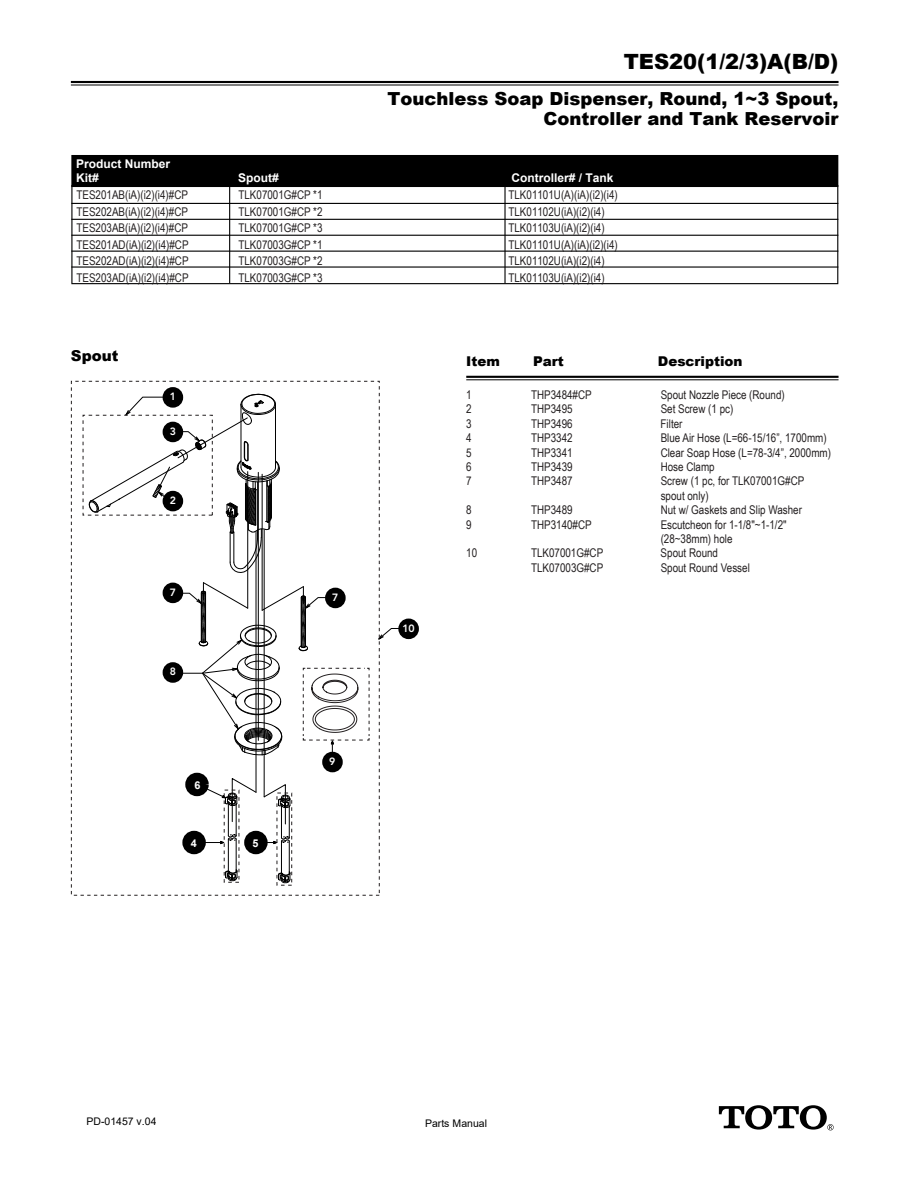
<style>
.page{position:relative;width:918px;height:1188px;background:#fff}
.page>*{position:absolute;margin:0;border:0;box-sizing:border-box;transform-origin:0 0}
.t1{font:900 21px "Arial";color:#000}
.t2{font:900 18px/20.9px "Arial";color:#000;text-align:right}
.t3{font:900 15px "Arial";color:#000}
.t4{font:900 13.5px "Arial";color:#000}
.t5{font:12px/14.4px "Arial Narrow";color:#231f20}
.t6{font:700 12px/14.4px "Arial";color:#fff}
.t7{font:700 10.8px "Arial";color:#fff}
.t8{font:10.5px "Arial";color:#000}
.t9{font:800 10.5px "Avenir LT Std";color:#fff}
</style>
<div class="page">
<svg style="left:719px;top:1105px;width:115px;height:25px"></svg>
<hr style="left:71px;top:81px;width:768px;height:2px;background:#000">
<hr style="left:71px;top:85px;width:768px;height:1px;background:#000">
<hr style="left:466px;top:376px;width:373px;height:2px;background:#000">
<hr style="left:466px;top:379px;width:373px;height:1px;background:#000">
<div style="left:71px;top:155px;width:767px;height:30px;background:#000"></div>
<svg style="left:71px;top:185px;width:767px;height:99px"></svg>
<hr style="left:229px;top:185px;width:1px;height:98px;background:#000">
<hr style="left:504px;top:185px;width:2px;height:98px;background:#000">
<hr style="left:71px;top:219px;width:767px;height:1px;background:#000">
<hr style="left:71px;top:203px;width:767px;height:1px;background:#000">
<hr style="left:71px;top:235px;width:767px;height:1px;background:#000">
<hr style="left:71px;top:251px;width:767px;height:1px;background:#000">
<hr style="left:71px;top:266px;width:767px;height:2px;background:#000">
<div style="left:326px;top:756px;width:13px;height:13px;background:#000;border-radius:50%"></div>
<div style="left:322px;top:752px;width:21px;height:20px;border:8px solid #000;border-radius:50%"></div>
<hr style="left:247px;top:472px;width:1px;height:136px;background:#000">
<hr style="left:262px;top:474px;width:1px;height:136px;background:#000">
<hr style="left:258px;top:472px;width:1px;height:268px;background:#000">
<svg style="left:88px;top:393px;width:192px;height:181px"></svg>
<div style="left:166px;top:391px;width:13px;height:13px;background:#000;border-radius:50%"></div>
<div style="left:163px;top:387px;width:20px;height:21px;border:8px solid #000;border-radius:50%"></div>
<div style="left:166px;top:425px;width:13px;height:13px;background:#000;border-radius:50%"></div>
<div style="left:163px;top:422px;width:20px;height:20px;border:8px solid #000;border-radius:50%"></div>
<div style="left:166px;top:495px;width:13px;height:13px;background:#000;border-radius:50%"></div>
<div style="left:163px;top:491px;width:20px;height:20px;border:8px solid #000;border-radius:50%"></div>
<div style="left:166px;top:666px;width:13px;height:13px;background:#000;border-radius:50%"></div>
<div style="left:163px;top:662px;width:20px;height:21px;border:8px solid #000;border-radius:50%"></div>
<div style="left:166px;top:586px;width:13px;height:13px;background:#000;border-radius:50%"></div>
<div style="left:163px;top:583px;width:20px;height:20px;border:8px solid #000;border-radius:50%"></div>
<div style="left:398px;top:619px;width:21px;height:20px;border:8px solid #000;border-radius:50%"></div>
<svg style="left:178px;top:582px;width:232px;height:178px"></svg>
<div style="left:244px;top:831px;width:24px;height:23px;background:#000;border:8px solid #000;border-radius:50%"></div>
<div style="left:248px;top:835px;width:16px;height:15px;background:#000;border-radius:50%"></div>
<div style="left:248px;top:834px;width:16px;height:17px;border:1px solid #000;border-radius:50%"></div>
<div style="left:182px;top:831px;width:24px;height:23px;background:#000;border:8px solid #000;border-radius:50%"></div>
<div style="left:186px;top:835px;width:16px;height:15px;background:#000;border-radius:50%"></div>
<div style="left:186px;top:834px;width:16px;height:17px;border:1px solid #000;border-radius:50%"></div>
<div style="left:185px;top:773px;width:24px;height:23px;background:#000;border:8px solid #000;border-radius:50%"></div>
<div style="left:189px;top:776px;width:16px;height:16px;background:#000;border-radius:50%"></div>
<div style="left:189px;top:776px;width:16px;height:17px;border:1px solid #000;border-radius:50%"></div>
<hr style="left:256px;top:531px;width:1px;height:261px;background:#000">
<hr style="left:264px;top:530px;width:1px;height:267px;background:#000">
<hr style="left:236px;top:839px;width:1px;height:33px;background:#000">
<hr style="left:236px;top:804px;width:1px;height:32px;background:#000">
<hr style="left:228px;top:839px;width:1px;height:32px;background:#000">
<hr style="left:228px;top:804px;width:1px;height:32px;background:#000">
<hr style="left:289px;top:841px;width:1px;height:33px;background:#000">
<hr style="left:289px;top:806px;width:1px;height:32px;background:#000">
<hr style="left:281px;top:841px;width:1px;height:32px;background:#000">
<hr style="left:281px;top:806px;width:1px;height:32px;background:#000">
<svg style="left:226px;top:869px;width:11px;height:12px"></svg>
<svg style="left:196px;top:777px;width:61px;height:45px"></svg>
<svg style="left:202px;top:834px;width:35px;height:11px"></svg>
<svg style="left:279px;top:871px;width:11px;height:13px"></svg>
<svg style="left:263px;top:783px;width:27px;height:42px"></svg>
<svg style="left:259px;top:836px;width:31px;height:9px"></svg>
<div style="left:71px;top:381px;width:309px;height:515px;border:1px dashed #231f20"></div>
<p class="t6" style="left:76px;top:157px;width:96px">Product Number<br>Kit#</p>
<h1 class="t1" style="left:624px;top:46px;width:216px">TES20(1/2/3)A(B/D)</h1>
<h2 class="t2" style="left:388px;top:87px;width:452px">Touchless Soap Dispenser, Round, 1~3 Spout,<br>Controller and Tank Reservoir</h2>
<p class="t6" style="left:238px;top:171px;width:42px">Spout#</p>
<p class="t6" style="left:512px;top:171px;width:104px">Controller# / Tank</p>
<p class="t5" style="left:77px;top:188px;width:113px">TES201AB(iA)(i2)(i4)#CP</p>
<p class="t5" style="left:239px;top:188px;width:86px">TLK07001G#CP *1</p>
<p class="t5" style="left:509px;top:188px;width:111px">TLK01101U(A)(iA)(i2)(i4)</p>
<p class="t5" style="left:77px;top:204px;width:113px">TES202AB(iA)(i2)(i4)#CP</p>
<p class="t5" style="left:239px;top:204px;width:86px">TLK07001G#CP *2</p>
<p class="t5" style="left:509px;top:204px;width:98px">TLK01102U(iA)(i2)(i4)</p>
<p class="t5" style="left:77px;top:221px;width:113px">TES203AB(iA)(i2)(i4)#CP</p>
<p class="t5" style="left:239px;top:221px;width:86px">TLK07001G#CP *3</p>
<p class="t5" style="left:509px;top:221px;width:98px">TLK01103U(iA)(i2)(i4)</p>
<p class="t5" style="left:77px;top:237px;width:114px">TES201AD(iA)(i2)(i4)#CP</p>
<p class="t5" style="left:239px;top:237px;width:86px">TLK07003G#CP *1</p>
<p class="t5" style="left:509px;top:237px;width:111px">TLK01101U(A)(iA)(i2)(i4)</p>
<p class="t5" style="left:77px;top:254px;width:114px">TES202AD(iA)(i2)(i4)#CP</p>
<p class="t5" style="left:239px;top:254px;width:86px">TLK07003G#CP *2</p>
<p class="t5" style="left:509px;top:254px;width:98px">TLK01102U(iA)(i2)(i4)</p>
<p class="t5" style="left:77px;top:270px;width:114px">TES203AD(iA)(i2)(i4)#CP</p>
<p class="t5" style="left:239px;top:270px;width:86px">TLK07003G#CP *3</p>
<p class="t5" style="left:509px;top:270px;width:98px">TLK01103U(iA)(i2)(i4)</p>
<p class="t3" style="left:71px;top:344px;width:49px">Spout</p>
<p class="t9" style="left:170px;top:391px;width:8px">1</p>
<p class="t9" style="left:170px;top:425px;width:8px">3</p>
<p class="t9" style="left:170px;top:494px;width:8px">2</p>
<p class="t9" style="left:170px;top:586px;width:8px">7</p>
<p class="t9" style="left:170px;top:666px;width:8px">8</p>
<p class="t7" style="left:194px;top:777px;width:8px">6</p>
<p class="t7" style="left:191px;top:836px;width:8px">4</p>
<p class="t7" style="left:253px;top:836px;width:8px">5</p>
<p class="t9" style="left:332px;top:591px;width:8px">7</p>
<p class="t9" style="left:329px;top:755px;width:8px">9</p>
<p class="t9" style="left:402px;top:622px;width:14px">10</p>
<p class="t4" style="left:466px;top:352px;width:35px">Item</p>
<p class="t4" style="left:533px;top:352px;width:32px">Part</p>
<p class="t4" style="left:658px;top:352px;width:86px">Description</p>
<p class="t5" style="left:466px;top:387px;width:7px">1</p>
<p class="t5" style="left:531px;top:387px;width:62px">THP3484#CP</p>
<p class="t5" style="left:661px;top:387px;width:126px">Spout Nozzle Piece (Round)</p>
<p class="t5" style="left:466px;top:402px;width:7px">2</p>
<p class="t5" style="left:531px;top:402px;width:43px">THP3495</p>
<p class="t5" style="left:661px;top:402px;width:74px">Set Screw (1 pc)</p>
<p class="t5" style="left:466px;top:416px;width:7px">3</p>
<p class="t5" style="left:531px;top:416px;width:43px">THP3496</p>
<p class="t5" style="left:661px;top:416px;width:23px">Filter</p>
<p class="t5" style="left:466px;top:430px;width:7px">4</p>
<p class="t5" style="left:531px;top:430px;width:43px">THP3342</p>
<p class="t5" style="left:661px;top:430px;width:168px">Blue Air Hose (L=66-15/16”, 1700mm)</p>
<p class="t5" style="left:466px;top:445px;width:7px">5</p>
<p class="t5" style="left:531px;top:445px;width:43px">THP3341</p>
<p class="t5" style="left:661px;top:445px;width:172px">Clear Soap Hose (L=78-3/4”, 2000mm)</p>
<p class="t5" style="left:466px;top:459px;width:7px">6</p>
<p class="t5" style="left:531px;top:459px;width:43px">THP3439</p>
<p class="t5" style="left:661px;top:459px;width:56px">Hose Clamp</p>
<p class="t5" style="left:466px;top:474px;width:7px">7</p>
<p class="t5" style="left:531px;top:474px;width:43px">THP3487</p>
<p class="t5" style="left:661px;top:474px;width:145px">Screw (1 pc, for TLK07001G#CP spout only)</p>
<p class="t5" style="left:466px;top:502px;width:7px">8</p>
<p class="t5" style="left:531px;top:502px;width:43px">THP3489</p>
<p class="t5" style="left:661px;top:502px;width:143px">Nut w/ Gaskets and Slip Washer</p>
<p class="t5" style="left:466px;top:517px;width:7px">9</p>
<p class="t5" style="left:531px;top:517px;width:62px">THP3140#CP</p>
<p class="t5" style="left:661px;top:517px;width:127px">Escutcheon for 1-1/8"~1-1/2" (28~38mm) hole</p>
<p class="t5" style="left:466px;top:546px;width:12px">10</p>
<p class="t5" style="left:531px;top:546px;width:74px">TLK07001G#CP</p>
<p class="t5" style="left:661px;top:546px;width:59px">Spout Round</p>
<p class="t5" style="left:531px;top:560px;width:74px">TLK07003G#CP</p>
<p class="t5" style="left:661px;top:560px;width:91px">Spout Round Vessel</p>
<p class="t8" style="left:86px;top:1114px;width:72px">PD-01457 v.04</p>
<p class="t8" style="left:425px;top:1116px;width:64px">Parts Manual</p>
</div>
